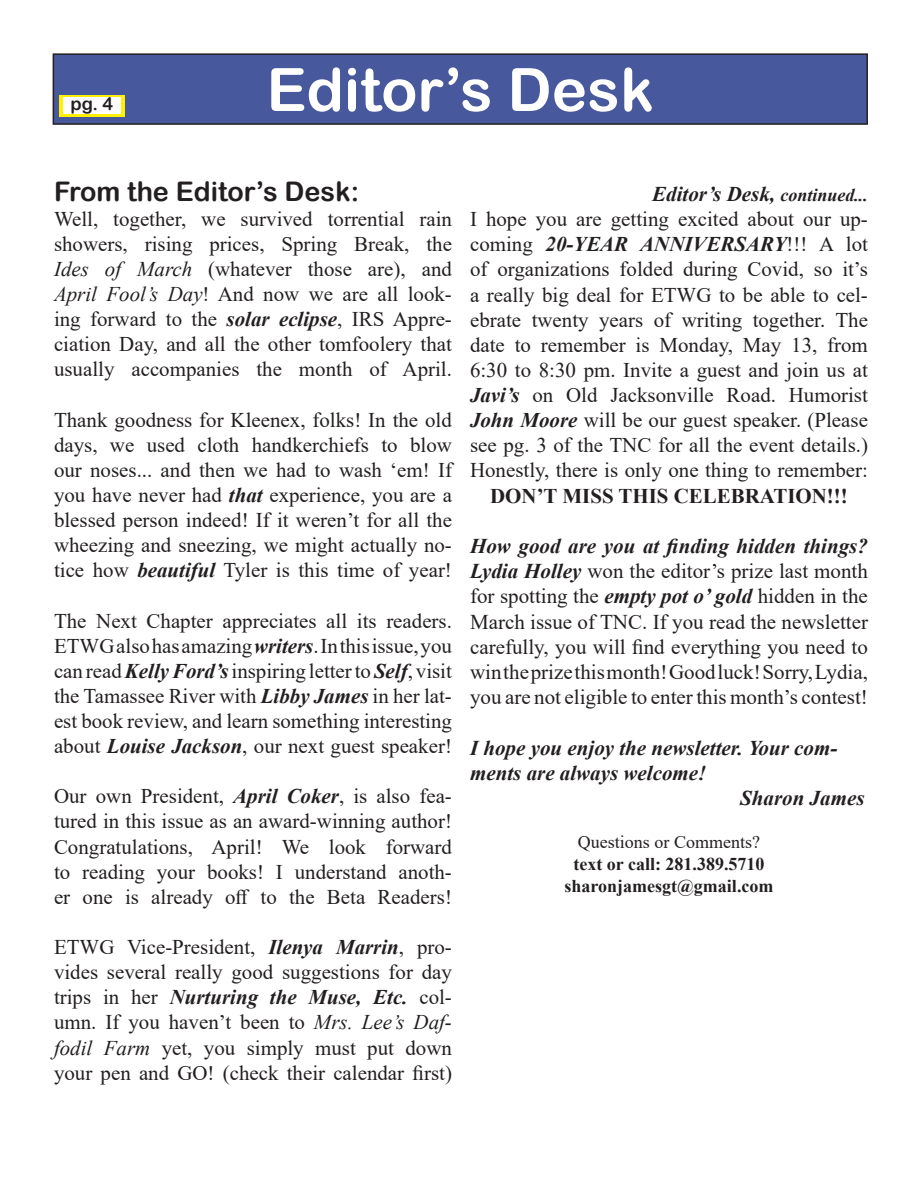
<style>
.page{position:relative;width:922px;height:1193px;background:#fff}
.page>*{position:absolute;margin:0;border:0;box-sizing:border-box;transform-origin:0 0}
.t1{font:59.85px "Arial Rounded MT Bold";color:#fff}
.t2{font:27px "Arial Rounded MT Bold";color:#231f20}
.t3{font:21px/25.2px "Times New Roman";color:#231f20;text-align:justify}
.t4{font:italic 700 21px/25.2px "Times New Roman";color:#231f20}
.t5{font:20.85px/25px "Times New Roman";color:#231f20;text-align:justify}
.t6{font:700 20.85px "Times New Roman";color:#231f20}
.t7{font:700 18px "Times New Roman";color:#231f20}
.t8{font:18px "Times New Roman";color:#231f20}
.t9{font:18px "Arial Rounded MT Bold";color:#231f20}
.s1{font-style:italic}
.s2{font-weight:700;font-style:italic}
.s3{font-size:18px}
</style>
<div class="page">
<div style="left:53px;top:54px;width:814px;height:70px;background:#48589c"></div>
<div style="left:53px;top:53px;width:814px;height:72px;border:1px solid #231f20"></div>
<div style="left:59px;top:96px;width:66px;height:21px;background:#fff101"></div>
<div style="left:63px;top:97px;width:58px;height:17px;background:#fff"></div>
<p class="t9" style="left:71px;top:93px;width:44px">pg. 4</p>
<p class="t1" style="left:266px;top:54px;width:389px">Editor’s Desk</p>
<p class="t2" style="left:54px;top:175px;width:306px">From the Editor’s Desk:</p>
<p class="t5" style="left:54px;top:205px;width:399px">Well, together, we survived torrential rain showers, rising prices, Spring Break, the <span class="s1">Ides of March</span> (whatever those are), and <span class="s1">April Fool’s Day</span>! And now we are all look&shy;ing forward to the <span class="s2">solar eclipse</span>, IRS Appre&shy;ciation Day, and all the other tomfoolery that usually accompanies the month of April.</p>
<p class="t5" style="left:54px;top:406px;width:399px">Thank goodness for Kleenex, folks! In the old days, we used cloth handkerchiefs to blow our noses... and then we had to wash ‘em! If you have never had <span class="s2">that</span> experience, you are a blessed person indeed! If it weren’t for all the wheezing and sneezing, we might actually no&shy;tice how <span class="s2">beautiful</span> Tyler is this time of year!</p>
<p class="t5" style="left:54px;top:607px;width:399px">The Next Chapter appreciates all its readers.<br>ETWG also has amazing <span class="s2">writers</span>. In this issue, you can read <span class="s2">Kelly Ford’s</span> inspiring letter to <span class="s2">Self</span>, visit the Tamassee River with <span class="s2">Libby James</span> in her lat&shy;est book review, and learn something interesting about <span class="s2">Louise Jackson</span>, our next guest speaker!</p>
<p class="t5" style="left:54px;top:783px;width:399px">Our own President, <span class="s2">April Coker</span>, is also fea&shy;tured in this issue as an award-winning author!</p>
<p class="t5" style="left:54px;top:833px;width:399px">Congratulations, April! We look forward to reading your books! I understand anoth&shy;er one is already off to the Beta Readers!</p>
<p class="t5" style="left:54px;top:933px;width:399px">ETWG Vice-President, <span class="s2">Ilenya Marrin</span>, pro&shy;vides several really good suggestions for day trips in her <span class="s2">Nurturing the Muse, Etc.</span> col&shy;umn. If you haven’t been to <span class="s1">Mrs. Lee’s Daf&shy;fodil Farm</span> yet, you simply must put down your pen and GO! (check their calendar first)</p>
<p class="t4" style="left:652px;top:181px;width:217px">Editor’s Desk, <span class="s3">continued...</span></p>
<p class="t5" style="left:470px;top:206px;width:399px">I hope you are getting excited about our up&shy;coming <span class="s2">20-YEAR ANNIVERSARY</span>!!! A lot of organizations folded during Covid, so it’s a really big deal for ETWG to be able to cel&shy;ebrate twenty years of writing together. The date to remember is Monday, May 13, from 6:30 to 8:30 pm. Invite a guest and join us at <span class="s2">Javi’s</span> on Old Jacksonville Road. Humorist <span class="s2">John Moore</span> will be our guest speaker. (Please see pg. 3 of the TNC for all the event details.)<br>Honestly, there is only one thing to remember:</p>
<p class="t6" style="left:490px;top:480px;width:359px">DON’T MISS THIS CELEBRATION!!!</p>
<p class="t3" style="left:470px;top:532px;width:399px"><span class="s2">How good are you at finding hidden things?<br>Lydia Holley</span> won the editor’s prize last month for spotting the <span class="s2">empty pot o’ gold</span> hidden in the March issue of TNC. If you read the newsletter carefully, you will find everything you need to win the prize this month! Good luck! Sorry, Lydia, you are not eligible to enter this month’s contest!</p>
<p class="t4" style="left:470px;top:734px;width:369px">I hope you enjoy the newsletter. Your com&shy;ments are always welcome!</p>
<p class="t4" style="left:740px;top:784px;width:126px">Sharon James</p>
<p class="t8" style="left:578px;top:829px;width:183px">Questions or Comments?</p>
<p class="t7" style="left:573px;top:850px;width:193px">text or call: 281.389.5710</p>
<p class="t7" style="left:564px;top:872px;width:210px">sharonjamesgt@gmail.com</p>
</div>
